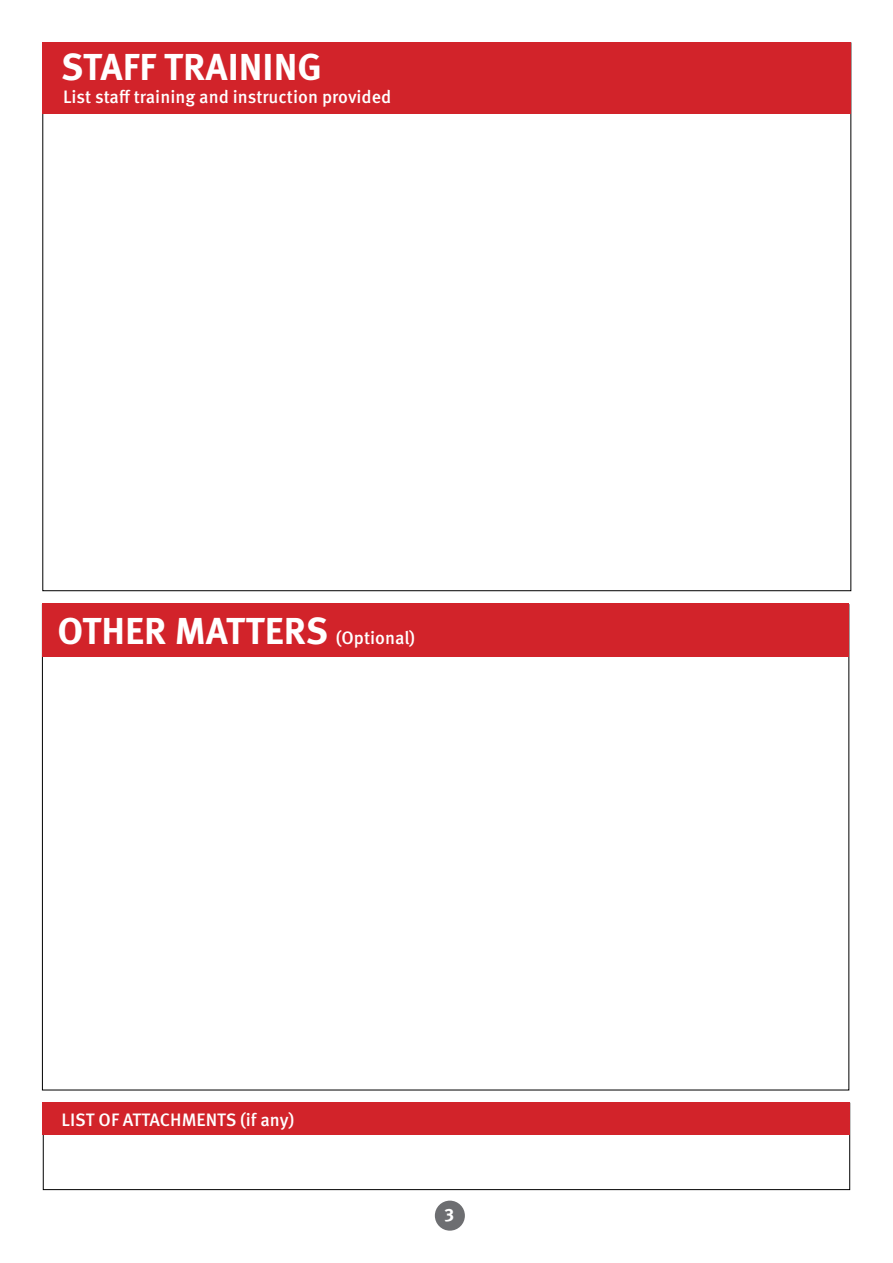
<style>
.page{position:relative;width:893px;height:1263px;background:#fff}
.page>*{position:absolute;margin:0;border:0;box-sizing:border-box;transform-origin:0 0}
.t1{font:700 37.5px "Meta OT";color:#fff}
.t2{font:500 18px "Meta OT";color:#fff}
.t3{font:700 18px "Meta OT";color:#fff}
.s1{font-weight:500;font-size:18px}
</style>
<div class="page">
<div style="left:43px;top:1103px;width:807px;height:87px;border:1px solid #000"></div>
<div style="left:43px;top:43px;width:808px;height:71px;background:#d2232a"></div>
<div style="left:42px;top:604px;width:806px;height:53px;background:#d2232a"></div>
<div style="left:435px;top:1200px;width:30px;height:31px;background:#6d6e71;border-radius:50%"></div>
<div style="left:43px;top:1102px;width:807px;height:33px;background:#d2232a"></div>
<h1 class="t1" style="left:61px;top:44px;width:262px">STAFF TRAINING</h1>
<p class="t2" style="left:63px;top:86px;width:330px">List staff training and instruction provided</p>
<h1 class="t1" style="left:58px;top:607px;width:359px">OTHER MATTERS <span class="s1">(Optional)</span></h1>
<p class="t2" style="left:62px;top:1108px;width:234px">LIST OF ATTACHMENTS (if any)</p>
<p class="t3" style="left:445px;top:1203px;width:11px">3</p>
</div>
